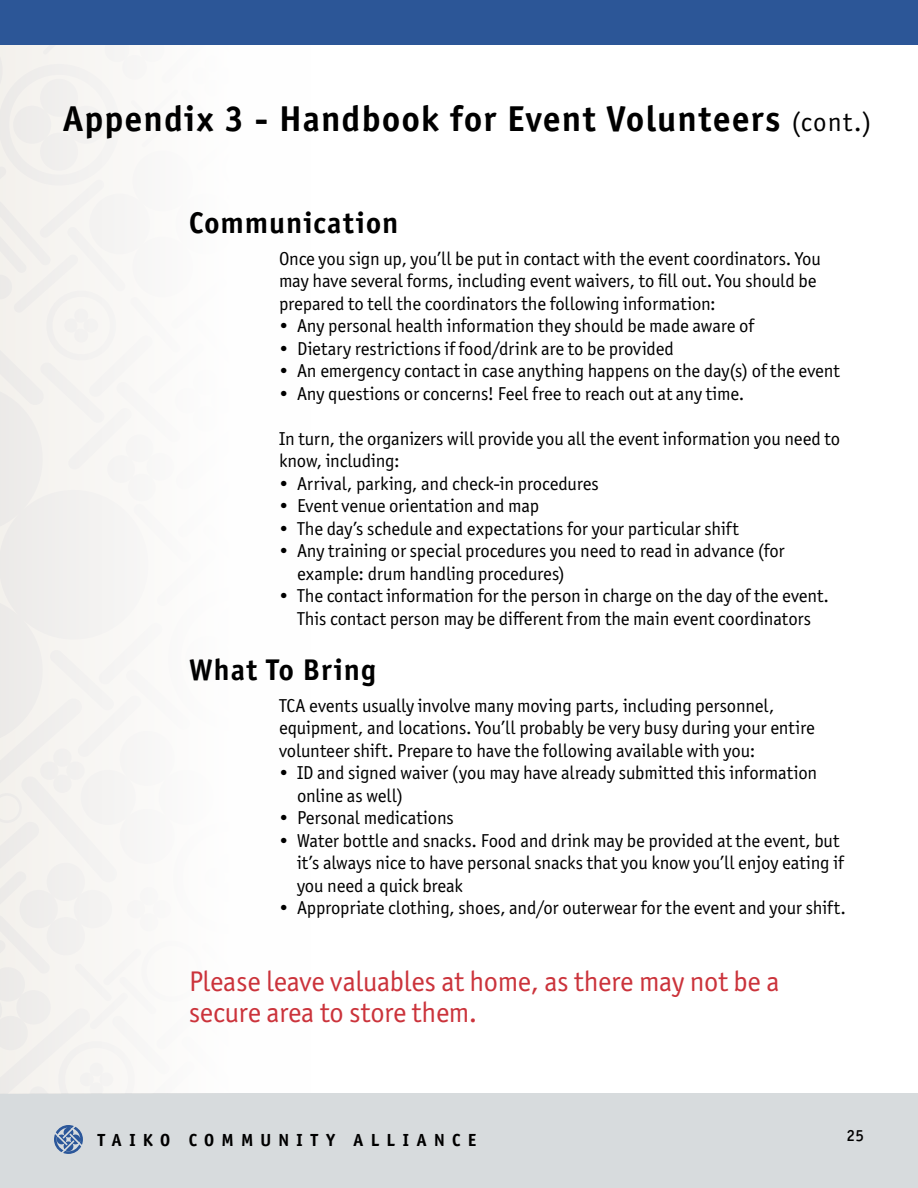
<style>
.page{position:relative;width:918px;height:1188px;background:#fff}
.page>*{position:absolute;margin:0;border:0;box-sizing:border-box;transform-origin:0 0}
.t1{font:700 36px "Officina Sans ITC Pro";letter-spacing:.04em;color:#000}
.t2{font:700 30px "Officina Sans ITC Pro";letter-spacing:.035em;color:#000}
.t3{font:28.5px/31.5px "Officina Sans ITC Pro";letter-spacing:-.01em;color:#cb333b}
.t4{font:18.75px/22.5px "Officina Sans ITC Pro";letter-spacing:-.005em;color:#000}
.t5{font:700 17.55px "Officina Sans ITC Pro";letter-spacing:.42em;color:#000}
.t6{font:500 16.5px "Officina Sans ITC Pro";color:#000}
.s1{font-weight:400;font-size:27px}
</style>
<div class="page">
<svg style="left:0;top:45px;width:311px;height:1049px"></svg>
<div style="left:0;top:0;width:918px;height:45px;background:#2c5697"></div>
<div style="left:0;top:1094px;width:918px;height:94px;background:#d7dbdd"></div>
<h1 class="t1" style="left:63px;top:96px;width:810px">Appendix 3 - Handbook for Event Volunteers <span class="s1">(cont.)</span></h1>
<h2 class="t2" style="left:189px;top:204px;width:211px">Communication</h2>
<p class="t4" style="left:279px;top:247px;width:543px">Once you sign up, you’ll be put in contact with the event coordinators. You may have several forms, including event waivers, to fill out. You should be prepared to tell the coordinators the following information:</p>
<p class="t4" style="left:279px;top:315px;width:477px">• Any personal health information they should be made aware of</p>
<p class="t4" style="left:279px;top:337px;width:396px">• Dietary restrictions if food/drink are to be provided</p>
<p class="t4" style="left:279px;top:360px;width:562px">• An emergency contact in case anything happens on the day(s) of the event</p>
<p class="t4" style="left:279px;top:382px;width:467px">• Any questions or concerns! Feel free to reach out at any time.</p>
<p class="t4" style="left:279px;top:427px;width:563px">In turn, the organizers will provide you all the event information you need to know, including:</p>
<p class="t4" style="left:279px;top:472px;width:321px">• Arrival, parking, and check-in procedures</p>
<p class="t4" style="left:279px;top:495px;width:262px">• Event venue orientation and map</p>
<p class="t4" style="left:279px;top:517px;width:461px">• The day’s schedule and expectations for your particular shift</p>
<p class="t4" style="left:297px;top:540px;width:489px;text-indent:-18px">• Any training or special procedures you need to read in advance (for example: drum handling procedures)</p>
<p class="t4" style="left:279px;top:585px;width:552px;text-align:center">• The contact information for the person in charge on the day of the event.<br>This contact person may be different from the main event coordinators</p>
<h2 class="t2" style="left:189px;top:651px;width:189px">What To Bring</h2>
<p class="t4" style="left:279px;top:694px;width:537px">TCA events usually involve many moving parts, including personnel, equipment, and locations. You’ll probably be very busy during your entire volunteer shift. Prepare to have the following available with you:</p>
<p class="t4" style="left:297px;top:762px;width:522px;text-indent:-18px">• ID and signed waiver (you may have already submitted this information online as well)</p>
<p class="t4" style="left:279px;top:807px;width:176px">• Personal medications</p>
<p class="t4" style="left:297px;top:829px;width:548px;text-indent:-18px">• Water bottle and snacks. Food and drink may be provided at the event, but it’s always nice to have personal snacks that you know you’ll enjoy eating if you need a quick break</p>
<p class="t4" style="left:279px;top:897px;width:568px">• Appropriate clothing, shoes, and/or outerwear for the event and your shift.</p>
<h3 class="t3" style="left:189px;top:965px;width:592px">Please leave valuables at home, as there may not be a secure area to store them.</h3>
<p class="t5" style="left:98px;top:1129px;width:380px">TAIKO COMMUNITY ALLIANCE</p>
<p class="t6" style="left:847px;top:1126px;width:19px">25</p>
</div>
